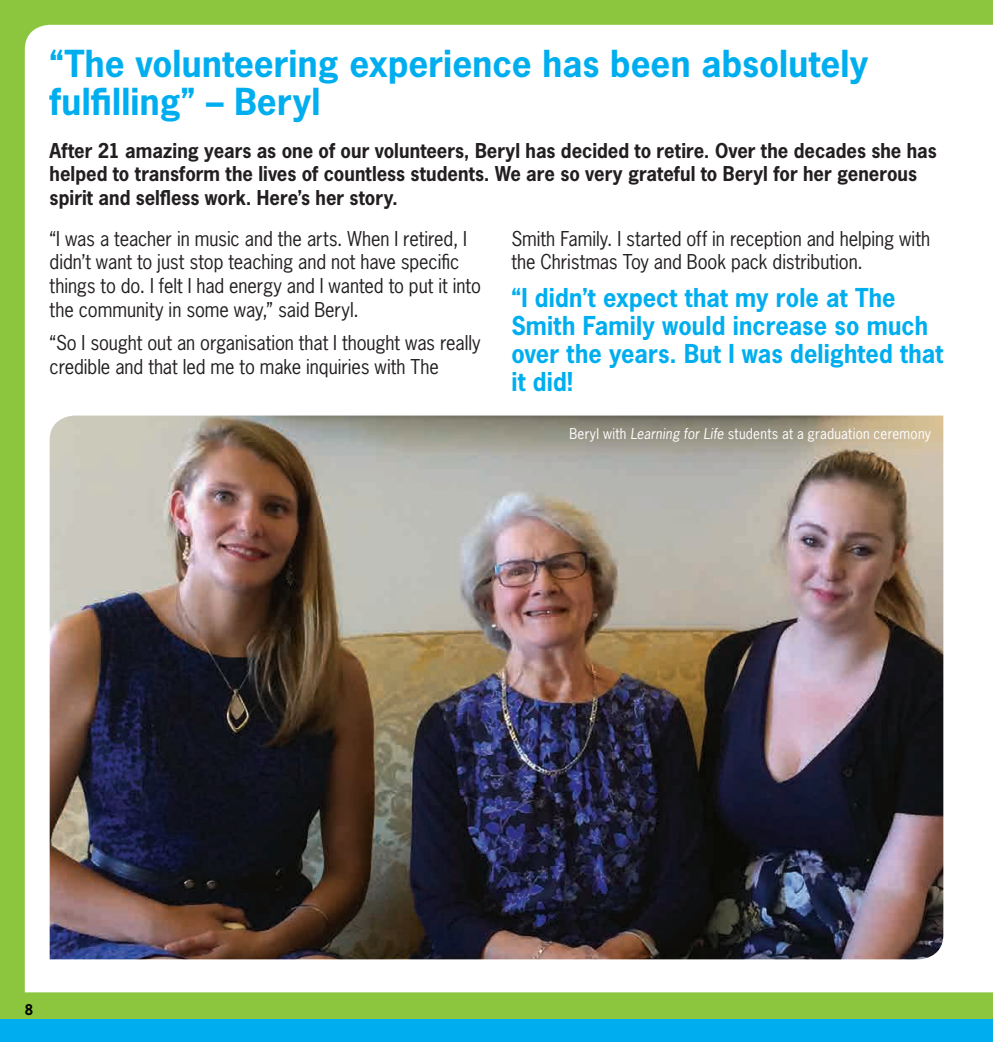
<style>
.page{position:relative;width:993px;height:1042px;background:#fff}
.page>*{position:absolute;margin:0;border:0;box-sizing:border-box;transform-origin:0 0}
.t1{font:700 35px/38.5px "News Gothic Std";letter-spacing:.005em;color:#00aeef}
.t2{font:700 24.5px/28px "News Gothic Std";letter-spacing:.005em;color:#00aeef;scale:.96 1}
.t3{font:19.25px/23.6px "News Gothic Std";letter-spacing:-.005em;color:#231f20;scale:.96 1}
.t4{font:700 19.25px/23.6px "News Gothic Std";color:#231f20;scale:.96 1}
.t5{font:14px "News Gothic Std";letter-spacing:.02em;color:#fff;scale:.96 1}
.t6{font:700 14px "News Gothic Std";color:#010101;scale:.96 1}
.s1{font-style:italic}
</style>
<div class="page">
<div style="left:0;top:0;width:992px;height:1019px;background:#8bc63e"></div>
<div style="left:25px;top:25px;width:967px;height:967px;background:#fff"></div>
<div style="left:0;top:1019px;width:992px;height:23px;background:#00aeef"></div>
<img style="left:50px;top:415px;width:893px;height:544px">
<h1 class="t1" style="left:50px;top:44px;width:820px">“The volunteering experience has been absolutely fulfilling” – Beryl</h1>
<p class="t4" style="left:50px;top:138px;width:925px">After 21 amazing years as one of our volunteers, Beryl has decided to retire. Over the decades she has helped to transform the lives of countless students. We are so very grateful to Beryl for her generous spirit and selfless work. Here’s her story.</p>
<p class="t3" style="left:50px;top:227px;width:450px">“I was a teacher in music and the arts. When I retired, I didn’t want to just stop teaching and not have specific things to do. I felt I had energy and I wanted to put it into the community in some way,” said Beryl.</p>
<p class="t3" style="left:50px;top:331px;width:450px">“So I sought out an organisation that I thought was really credible and that led me to make inquiries with The</p>
<p class="t3" style="left:511px;top:227px;width:437px">Smith Family. I started off in reception and helping with the Christmas Toy and Book pack distribution.</p>
<p class="t2" style="left:511px;top:284px;width:451px">“I didn’t expect that my role at The<br>Smith Family would increase so much over the years. But I was delighted that it did!</p>
<p class="t5" style="left:569px;top:424px;width:378px">Beryl with <span class="s1">Learning for Life</span> students at a graduation ceremony</p>
<p class="t6" style="left:25px;top:1000px;width:10px">8</p>
</div>
